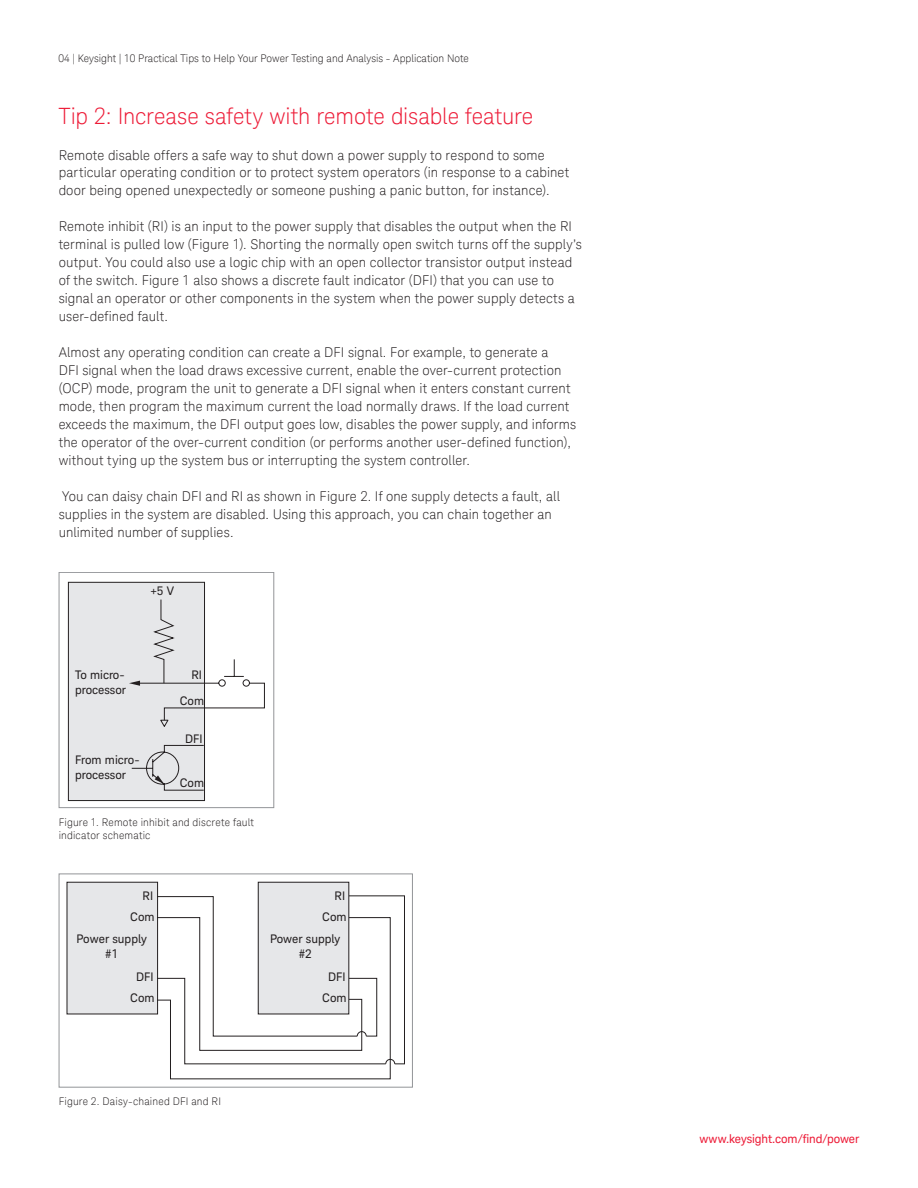
<style>
.page{position:relative;width:918px;height:1188px;background:#fff}
.page>*{position:absolute;margin:0;border:0;box-sizing:border-box;transform-origin:0 0}
.t1{font:300 22.5px "Keysight Sans";color:#ed1a36}
.t2{font:300 13.5px/18px "Keysight Sans";letter-spacing:.01em;color:#231f20}
.t3{font:12px/15px "Keysight Sans";color:#231f20;text-align:center}
.t4{font:12px "Keysight Sans";letter-spacing:-.01em;color:#ed1a36}
.t5{font:300 10.5px/13.5px "Keysight Sans";letter-spacing:.01em;color:#231f20}
</style>
<div class="page">
<svg style="left:68px;top:582px;width:197px;height:219px"></svg>
<div style="left:59px;top:572px;width:215px;height:236px;border:1px solid #939598"></div>
<div style="left:258px;top:882px;width:91px;height:132px;background:#e6e7e9"></div>
<div style="left:67px;top:882px;width:91px;height:132px;background:#e6e7e9;border:1px solid #231f20"></div>
<svg style="left:156px;top:895px;width:249px;height:185px"></svg>
<div style="left:59px;top:874px;width:354px;height:214px;border:1px solid #939598"></div>
<svg style="left:357px;top:1031px;width:38px;height:34px"></svg>
<p class="t5" style="left:59px;top:51px;width:412px">04 | Keysight | 10 Practical Tips to Help Your Power Testing and Analysis - Application Note</p>
<h1 class="t1" style="left:59px;top:103px;width:476px">Tip 2: Increase safety with remote disable feature</h1>
<p class="t2" style="left:59px;top:146px;width:512px">Remote disable offers a safe way to shut down a power supply to respond to some particular operating condition or to protect system operators (in response to a cabinet door being opened unexpectedly or someone pushing a panic button, for instance).</p>
<p class="t2" style="left:59px;top:218px;width:525px">Remote inhibit (RI) is an input to the power supply that disables the output when the RI terminal is pulled low (Figure 1). Shorting the normally open switch turns off the supply’s output. You could also use a logic chip with an open collector transistor output instead of the switch. Figure 1 also shows a discrete fault indicator (DFI) that you can use to signal an operator or other components in the system when the power supply detects a user-defined fault.</p>
<p class="t2" style="left:59px;top:344px;width:519px">Almost any operating condition can create a DFI signal. For example, to generate a<br>DFI signal when the load draws excessive current, enable the over-current protection (OCP) mode, program the unit to generate a DFI signal when it enters constant current mode, then program the maximum current the load normally draws. If the load current exceeds the maximum, the DFI output goes low, disables the power supply, and informs the operator of the over-current condition (or performs another user-defined function), without tying up the system bus or interrupting the system controller.</p>
<p class="t2" style="left:59px;top:488px;width:503px">You can daisy chain DFI and RI as shown in Figure 2. If one supply detects a fault, all supplies in the system are disabled. Using this approach, you can chain together an unlimited number of supplies.</p>
<p class="t3" style="left:150px;top:583px;width:25px">+5 V</p>
<p class="t3" style="left:180px;top:661px;width:26px;line-height:26.2px;text-align:right">RI<br>Com</p>
<p class="t3" style="left:185px;top:731px;width:19px">DFI</p>
<p class="t3" style="left:180px;top:775px;width:26px">Com</p>
<p class="t3" style="left:75px;top:667px;width:53px;text-align:left">To micro&shy;processor</p>
<p class="t3" style="left:75px;top:752px;width:66px;text-align:left">From micro&shy;processor</p>
<p class="t5" style="left:59px;top:815px;width:197px">Figure 1. Remote inhibit and discrete fault indicator schematic</p>
<p class="t3" style="left:130px;top:885px;width:26px;line-height:21px;text-align:right">RI<br>Com</p>
<p class="t3" style="left:322px;top:885px;width:26px;line-height:21px;text-align:right">RI<br>Com</p>
<p class="t3" style="left:77px;top:931px;width:72px">Power supply #1</p>
<p class="t3" style="left:270px;top:931px;width:72px">Power supply #2</p>
<p class="t3" style="left:130px;top:967px;width:26px;line-height:21px">DFI<br>Com</p>
<p class="t5" style="left:59px;top:1095px;width:164px">Figure 2. Daisy-chained DFI and RI</p>
<p class="t3" style="left:322px;top:967px;width:26px;line-height:21px">DFI<br>Com</p>
<p class="t4" style="left:699px;top:1131px;width:161px">www.keysight.com/find/power</p>
</div>
